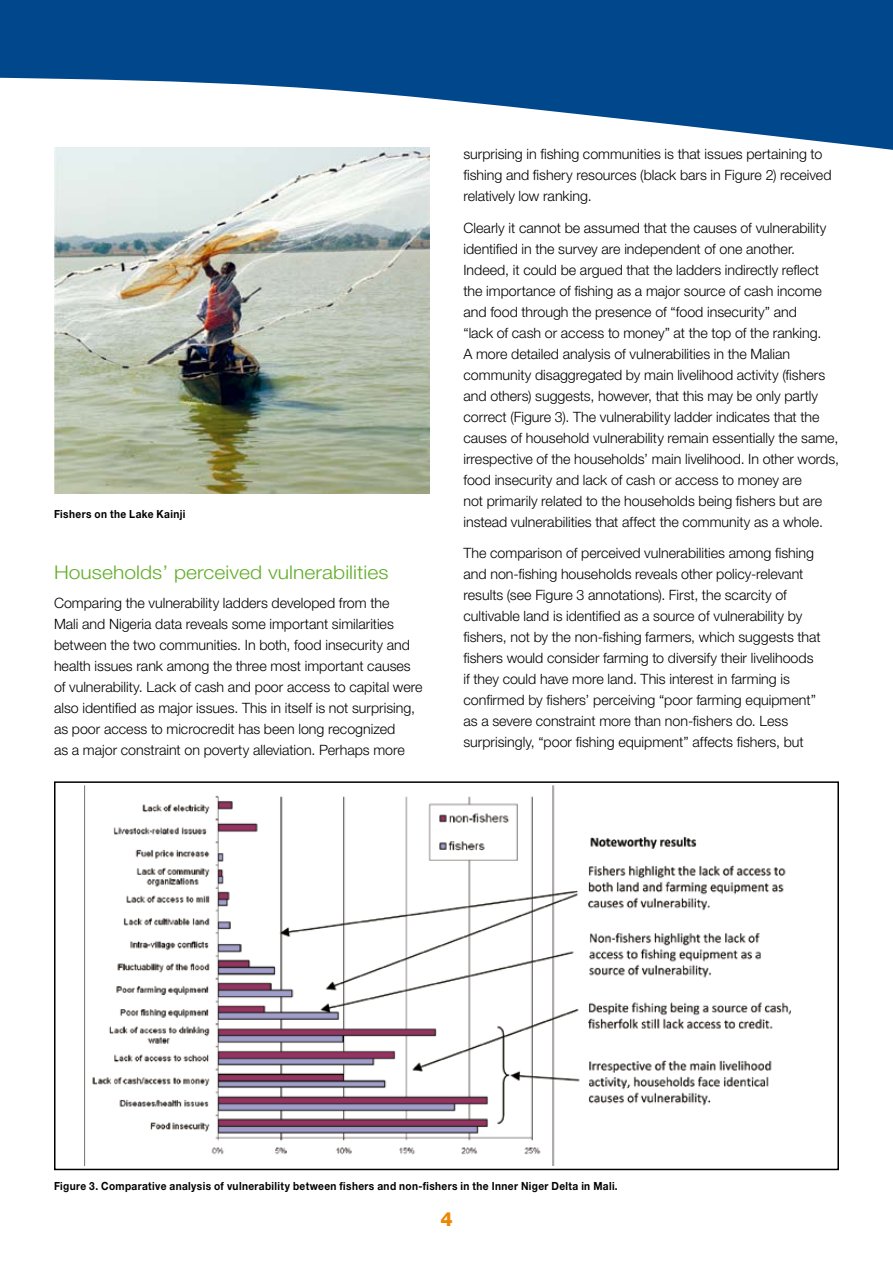
<style>
.page{position:relative;width:893px;height:1263px;background:#fff}
.page>*{position:absolute;margin:0;border:0;box-sizing:border-box;transform-origin:0 0}
.t1{font:800 19.5px "Helvetica Neue";color:#ed8600}
.t2{font:300 18.9px "Helvetica Neue";letter-spacing:.005em;color:#63ae28;scale:1.11 1}
.t3{font:300 14.25px/21px "Helvetica Neue";color:#000}
.t4{font:700 11.25px "Helvetica Neue";letter-spacing:.035em;color:#000;scale:.9 1}
</style>
<div class="page">
<svg style="left:0;top:0;width:893px;height:151px;fill:#00488b"></svg>
<img style="left:84px;top:785px;width:707px;height:380px">
<div style="left:54px;top:781px;width:785px;height:389px;border:2px solid #000"></div>
<img style="left:54px;top:148px;width:375px;height:346px">
<p class="t4" style="left:54px;top:507px;width:148px">Fishers on the Lake Kainji</p>
<h2 class="t2" style="left:54px;top:560px;width:303px">Households’ perceived vulnerabilities</h2>
<p class="t3" style="left:54px;top:592px;width:370px">Comparing the vulnerability ladders developed from the<br>Mali and Nigeria data reveals some important similarities between the two communities. In both, food insecurity and health issues rank among the three most important causes of vulnerability. Lack of cash and poor access to capital were also identified as major issues. This in itself is not surprising, as poor access to microcredit has been long recognized<br>as a major constraint on poverty alleviation. Perhaps more</p>
<p class="t3" style="left:463px;top:143px;width:370px">surprising in fishing communities is that issues pertaining to fishing and fishery resources (black bars in Figure 2) received relatively low ranking.</p>
<p class="t3" style="left:463px;top:217px;width:377px">Clearly it cannot be assumed that the causes of vulnerability identified in the survey are independent of one another.<br>Indeed, it could be argued that the ladders indirectly reflect the importance of fishing as a major source of cash income and food through the presence of “food insecurity” and<br>“lack of cash or access to money” at the top of the ranking.<br>A more detailed analysis of vulnerabilities in the Malian community disaggregated by main livelihood activity (fishers and others) suggests, however, that this may be only partly correct (Figure 3). The vulnerability ladder indicates that the causes of household vulnerability remain essentially the same, irrespective of the households’ main livelihood. In other words, food insecurity and lack of cash or access to money are<br>not primarily related to the households being fishers but are instead vulnerabilities that affect the community as a whole.</p>
<p class="t3" style="left:463px;top:542px;width:359px">The comparison of perceived vulnerabilities among fishing and non-fishing households reveals other policy-relevant results (see Figure 3 annotations). First, the scarcity of cultivable land is identified as a source of vulnerability by fishers, not by the non-fishing farmers, which suggests that fishers would consider farming to diversify their livelihoods if they could have more land. This interest in farming is confirmed by fishers’ perceiving “poor farming equipment” as a severe constraint more than non-fishers do. Less surprisingly, “poor fishing equipment” affects fishers, but</p>
<p class="t4" style="left:54px;top:1179px;width:628px">Figure 3. Comparative analysis of vulnerability between fishers and non-fishers in the Inner Niger Delta in Mali.</p>
<h1 class="t1" style="left:440px;top:1207px;width:14px">4</h1>
</div>
